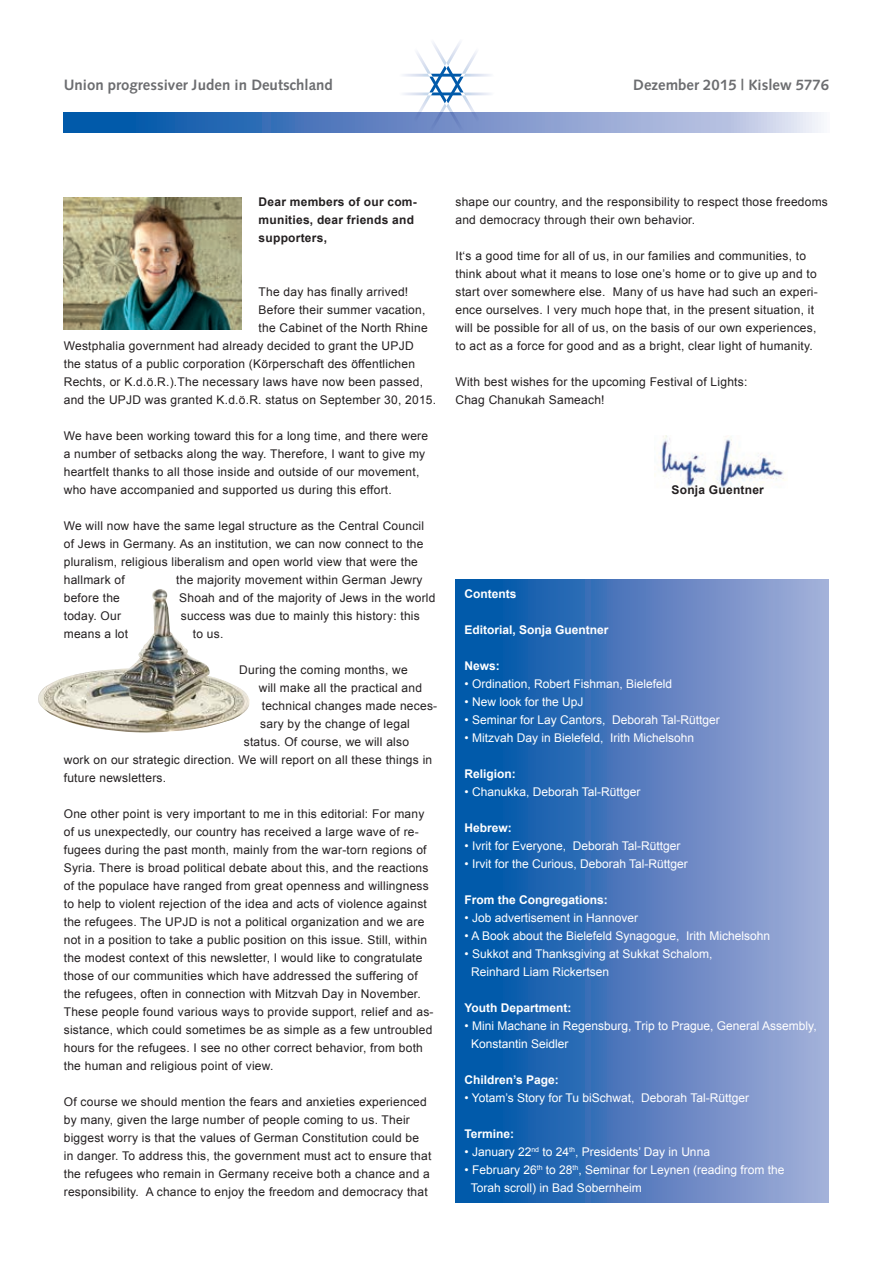
<style>
.page{position:relative;width:893px;height:1263px;background:#fff}
.page>*{position:absolute;margin:0;border:0;box-sizing:border-box;transform-origin:0 0}
.t1{font:700 15px "Syntax";color:#6c6d70}
.t2{font:12px/18px "Arial";letter-spacing:.02em;color:#231f20}
.t3{font:12px "Arial";color:#fff}
.t4{font:700 12px "Arial";color:#fff}
.t5{font:700 12px/18px "Arial";letter-spacing:.02em;color:#231f20}
</style>
<div class="page">
<svg style="left:64px;top:113px;width:757px;height:19px;background:#6b91c8"></svg>
<svg style="left:398px;top:42px;width:96px;height:88px"></svg>
<svg style="left:455px;top:579px;width:374px;height:623px;background:#507ebe"></svg>
<img style="left:64px;top:197px;width:178px;height:133px">
<img style="left:659px;top:436px;width:126px;height:52px">
<img style="left:38px;top:589px;width:212px;height:144px">
<p class="t1" style="left:64px;top:76px;width:271px">Union progressiver Juden in Deutschland</p>
<p class="t1" style="left:633px;top:76px;width:197px">Dezember 2015 | Kislew 5776</p>
<p class="t5" style="left:259px;top:193px;width:160px">Dear members of our com&shy;munities, dear friends and supporters,</p>
<p class="t2" style="left:259px;top:283px;width:151px">The day has finally arrived!</p>
<p class="t2" style="left:259px;top:301px;width:168px">Before their summer vacation,</p>
<p class="t2" style="left:259px;top:319px;width:171px">the Cabinet of the North Rhine</p>
<p class="t2" style="left:64px;top:337px;width:351px">Westphalia government had already decided to grant the UPJD</p>
<p class="t2" style="left:64px;top:355px;width:353px">the status of a public corporation (Körperschaft des öffentlichen</p>
<p class="t2" style="left:64px;top:373px;width:361px">Rechts, or K.d.ö.R.).The necessary laws have now been passed,</p>
<p class="t2" style="left:64px;top:391px;width:374px">and the UPJD was granted K.d.ö.R. status on September 30, 2015.</p>
<p class="t2" style="left:64px;top:427px;width:366px">We have been working toward this for a long time, and there were a number of setbacks along the way. Therefore, I want to give my heartfelt thanks to all those inside and outside of our movement, who have accompanied and supported us during this effort.</p>
<p class="t2" style="left:64px;top:517px;width:362px">We will now have the same legal structure as the Central Council of Jews in Germany. As an institution, we can now connect to the pluralism, religious liberalism and open world view that were the hallmark of</p>
<p class="t2" style="left:176px;top:571px;width:248px">the majority movement within German Jewry</p>
<p class="t2" style="left:64px;top:589px;width:58px">before the</p>
<p class="t2" style="left:179px;top:589px;width:258px">Shoah and of the majority of Jews in the world</p>
<p class="t2" style="left:64px;top:607px;width:59px">today. Our</p>
<p class="t2" style="left:181px;top:607px;width:241px">success was due to mainly this history: this</p>
<p class="t2" style="left:64px;top:625px;width:66px">means a lot</p>
<p class="t2" style="left:193px;top:625px;width:32px">to us.</p>
<p class="t2" style="left:239px;top:661px;width:170px">During the coming months, we</p>
<p class="t2" style="left:259px;top:679px;width:165px">will make all the practical and</p>
<p class="t2" style="left:262px;top:697px;width:177px">technical changes made neces-</p>
<p class="t2" style="left:260px;top:715px;width:151px">sary by the change of legal</p>
<p class="t2" style="left:244px;top:733px;width:167px">status. Of course, we will also</p>
<p class="t2" style="left:64px;top:751px;width:370px">work on our strategic direction. We will report on all these things in</p>
<p class="t2" style="left:64px;top:769px;width:104px">future newsletters.</p>
<p class="t2" style="left:64px;top:805px;width:371px">One other point is very important to me in this editorial: For many of us unexpectedly, our country has received a large wave of re&shy;fugees during the past month, mainly from the war-torn regions of Syria. There is broad political debate about this, and the reactions of the populace have ranged from great openness and willingness to help to violent rejection of the idea and acts of violence against the refugees. The UPJD is not a political organization and we are not in a position to take a public position on this issue. Still, within the modest context of this newsletter, I would like to congratulate those of our communities which have addressed the suffering of the refugees, often in connection with Mitzvah Day in November.<br>These people found various ways to provide support, relief and as&shy;sistance, which could sometimes be as simple as a few untroubled hours for the refugees. I see no other correct behavior, from both the human and religious point of view.</p>
<p class="t2" style="left:64px;top:1093px;width:369px">Of course we should mention the fears and anxieties experienced by many, given the large number of people coming to us. Their biggest worry is that the values of German Constitution could be in danger. To address this, the government must act to ensure that the refugees who remain in Germany receive both a chance and a responsibility. A chance to enjoy the freedom and democracy that</p>
<p class="t2" style="left:455px;top:193px;width:374px">shape our country, and the responsibility to respect those freedoms and democracy through their own behavior.</p>
<p class="t2" style="left:455px;top:247px;width:364px">It‘s a good time for all of us, in our families and communities, to think about what it means to lose one’s home or to give up and to start over somewhere else. Many of us have had such an experi&shy;ence ourselves. I very much hope that, in the present situation, it will be possible for all of us, on the basis of our own experiences, to act as a force for good and as a bright, clear light of humanity.</p>
<p class="t2" style="left:455px;top:373px;width:293px">With best wishes for the upcoming Festival of Lights:</p>
<p class="t2" style="left:455px;top:391px;width:151px">Chag Chanukah Sameach!</p>
<p class="t5" style="left:671px;top:481px;width:94px">Sonja Guentner</p>
<p class="t4" style="left:464px;top:585px;width:53px">Contents</p>
<p class="t4" style="left:464px;top:621px;width:146px">Editorial, Sonja Guentner</p>
<p class="t4" style="left:464px;top:657px;width:37px">News:</p>
<p class="t3" style="left:464px;top:676px;width:209px">• Ordination, Robert Fishman, Bielefeld</p>
<p class="t3" style="left:464px;top:694px;width:120px">• New look for the UpJ</p>
<p class="t3" style="left:464px;top:712px;width:257px">• Seminar for Lay Cantors, Deborah Tal-Rüttger</p>
<p class="t3" style="left:464px;top:730px;width:231px">• Mitzvah Day in Bielefeld, Irith Michelsohn</p>
<p class="t4" style="left:464px;top:765px;width:53px">Religion:</p>
<p class="t3" style="left:464px;top:784px;width:178px">• Chanukka, Deborah Tal-Rüttger</p>
<p class="t4" style="left:464px;top:819px;width:49px">Hebrew:</p>
<p class="t3" style="left:464px;top:838px;width:218px">• Ivrit for Everyone, Deborah Tal-Rüttger</p>
<p class="t3" style="left:464px;top:856px;width:225px">• Irvit for the Curious, Deborah Tal-Rüttger</p>
<p class="t4" style="left:464px;top:891px;width:145px">From the Congregations:</p>
<p class="t3" style="left:464px;top:910px;width:175px">• Job advertisement in Hannover</p>
<p class="t3" style="left:464px;top:928px;width:307px">• A Book about the Bielefeld Synagogue, Irith Michelsohn</p>
<p class="t3" style="left:464px;top:946px;width:250px">• Sukkot and Thanksgiving at Sukkat Schalom,</p>
<p class="t3" style="left:471px;top:964px;width:140px">Reinhard Liam Rickertsen</p>
<p class="t4" style="left:464px;top:999px;width:109px">Youth Department:</p>
<p class="t3" style="left:464px;top:1018px;width:354px">• Mini Machane in Regensburg, Trip to Prague, General Assembly,</p>
<p class="t3" style="left:471px;top:1036px;width:99px">Konstantin Seidler</p>
<p class="t4" style="left:464px;top:1071px;width:96px">Children’s Page:</p>
<p class="t3" style="left:464px;top:1090px;width:286px">• Yotam’s Story for Tu biSchwat, Deborah Tal-Rüttger</p>
<p class="t4" style="left:464px;top:1125px;width:51px">Termine:</p>
<p class="t3" style="left:464px;top:1144px;width:247px">• January 22<sup>nd</sup> to 24<sup>th</sup>, Presidents’ Day in Unna</p>
<p class="t3" style="left:464px;top:1162px;width:322px">• February 26<sup>th</sup> to 28<sup>th</sup>, Seminar for Leynen (reading from the</p>
<p class="t3" style="left:471px;top:1180px;width:172px">Torah scroll) in Bad Sobernheim</p>
</div>
